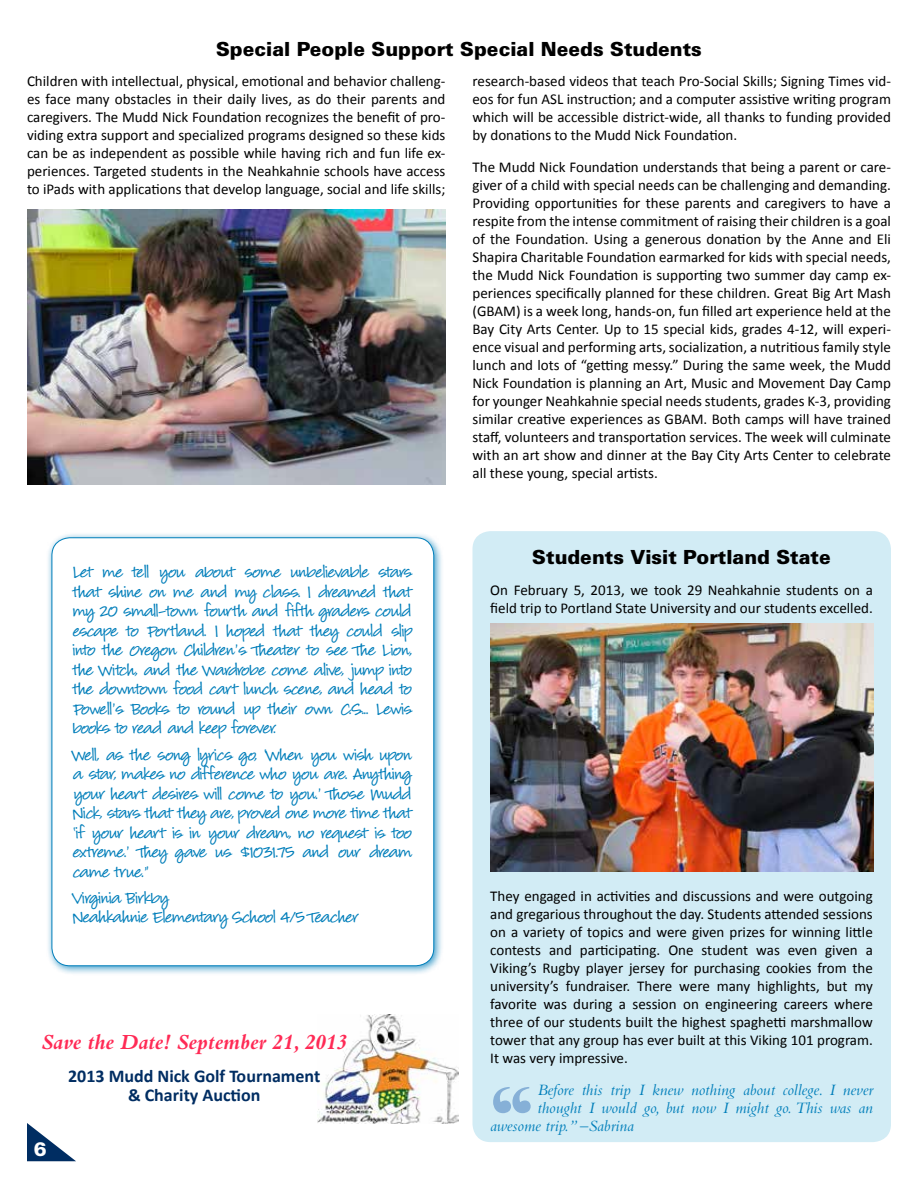
<style>
.page{position:relative;width:918px;height:1188px;background:#fff}
.page>*{position:absolute;margin:0;border:0;box-sizing:border-box;transform-origin:0 0}
.t1{font:italic 700 22.5px "Bembo";color:#ff2a55}
.t2{font:19.5px/19.5px "Louisiana";letter-spacing:-.035em;color:#007eba;text-align:justify}
.t3{font:900 19.5px "Zurich BT";color:#000}
.t4{font:900 19.5px "Zurich BT";color:#fff}
.t5{font:700 18px/19.5px "Calibri";color:#002d62;text-align:center}
.t6{font:italic 16.5px "Bembo";color:#007eba}
.t7{font:15px/18px "Calibri";color:#000;text-align:justify}
</style>
<div class="page">
<div style="left:472px;top:531px;width:419px;height:611px;background:#d2ecf5;border-radius:18px"></div>
<svg style="left:27px;top:1123px;width:49px;height:38px"></svg>
<img style="left:27px;top:209px;width:418px;height:276px">
<div style="left:46px;top:532px;width:398px;height:444px;background:#007eba;opacity:.75"></div>
<div style="left:52px;top:538px;width:382px;height:428px;background:#fff;border-radius:18px"></div>
<img style="left:490px;top:623px;width:384px;height:248px">
<svg style="left:493px;top:1087px;width:38px;height:26px"></svg>
<img style="left:317px;top:1014px;width:142px;height:110px">
<h2 class="t3" style="left:216px;top:37px;width:487px">Special People Support Special Needs Students</h2>
<p class="t7" style="left:27px;top:72px;width:420px">Children with intellectual, physical, emotional and behavior challeng&shy;es face many obstacles in their daily lives, as do their parents and caregivers. The Mudd Nick Foundation recognizes the benefit of pro&shy;viding extra support and specialized programs designed so these kids can be as independent as possible while having rich and fun life ex&shy;periences. Targeted students in the Neahkahnie schools have access to iPads with applications that develop language, social and life skills;</p>
<p class="t7" style="left:472px;top:72px;width:420px">research-based videos that teach Pro-Social Skills; Signing Times vid&shy;eos for fun ASL instruction; and a computer assistive writing program which will be accessible district-wide, all thanks to funding provided by donations to the Mudd Nick Foundation.</p>
<p class="t7" style="left:472px;top:157px;width:420px">The Mudd Nick Foundation understands that being a parent or care&shy;giver of a child with special needs can be challenging and demanding.<br>Providing opportunities for these parents and caregivers to have a respite from the intense commitment of raising their children is a goal of the Foundation. Using a generous donation by the Anne and Eli Shapira Charitable Foundation earmarked for kids with special needs, the Mudd Nick Foundation is supporting two summer day camp ex&shy;periences specifically planned for these children. Great Big Art Mash (GBAM) is a week long, hands-on, fun filled art experience held at the Bay City Arts Center. Up to 15 special kids, grades 4-12, will experi&shy;ence visual and performing arts, socialization, a nutritious family style lunch and lots of “getting messy.” During the same week, the Mudd Nick Foundation is planning an Art, Music and Movement Day Camp for younger Neahkahnie special needs students, grades K-3, providing similar creative experiences as GBAM. Both camps will have trained staff, volunteers and transportation services. The week will culminate with an art show and dinner at the Bay City Arts Center to celebrate all these young, special artists.</p>
<p class="t2" style="left:73px;top:565px;width:341px">Let me tell you about some unbelievable stars that shine on me and my class. I dreamed that my 20 small-town fourth and fifth graders could escape to Portland. I hoped that they could slip into the Oregon Children’s Theater to see The Lion, the Witch, and the Wardrobe come alive, jump into the downtown food cart lunch scene, and head to Powell’s Books to round up their own C.S... Lewis books to read and keep forever.</p>
<p class="t2" style="left:73px;top:747px;width:341px">Well, as the song lyrics go, ‘When you wish upon a star, makes no difference who you are. Anything your heart desires will come to you.’ Those Mudd Nick, stars that they are, proved one more time that ‘if your heart is in your dream, no request is too extreme.’ They gave us $1031.75 and our dream came true.”</p>
<h2 class="t2" style="left:73px;top:890px;width:287px">Virginia Birkby<br>Neahkahnie Elementary School 4/5 Teacher</h2>
<h1 class="t1" style="left:42px;top:1029px;width:307px">Save the Date! September 21, 2013</h1>
<p class="t5" style="left:68px;top:1065px;width:254px">2013 Mudd Nick Golf Tournament &amp; Charity Auction</p>
<h2 class="t4" style="left:34px;top:1137px;width:14px">6</h2>
<h2 class="t3" style="left:532px;top:545px;width:300px">Students Visit Portland State</h2>
<p class="t7" style="left:490px;top:580px;width:384px">On February 5, 2013, we took 29 Neahkahnie students on a field trip to Portland State University and our students excelled.</p>
<p class="t7" style="left:490px;top:886px;width:384px">They engaged in activities and discussions and were outgoing and gregarious throughout the day. Students attended sessions on a variety of topics and were given prizes for winning little contests and participating. One student was even given a Viking’s Rugby player jersey for purchasing cookies from the university’s fundraiser. There were many highlights, but my favorite was during a session on engineering careers where three of our students built the highest spaghetti marshmallow tower that any group has ever built at this Viking 101 program.<br>It was very impressive.</p>
<p class="t6" style="left:537px;top:1080px;width:337px">Before this trip I knew nothing about college. I never</p>
<p class="t6" style="left:537px;top:1098px;width:337px">thought I would go, but now I might go. This was an</p>
<p class="t6" style="left:490px;top:1116px;width:145px">awesome trip.” –Sabrina</p>
</div>
